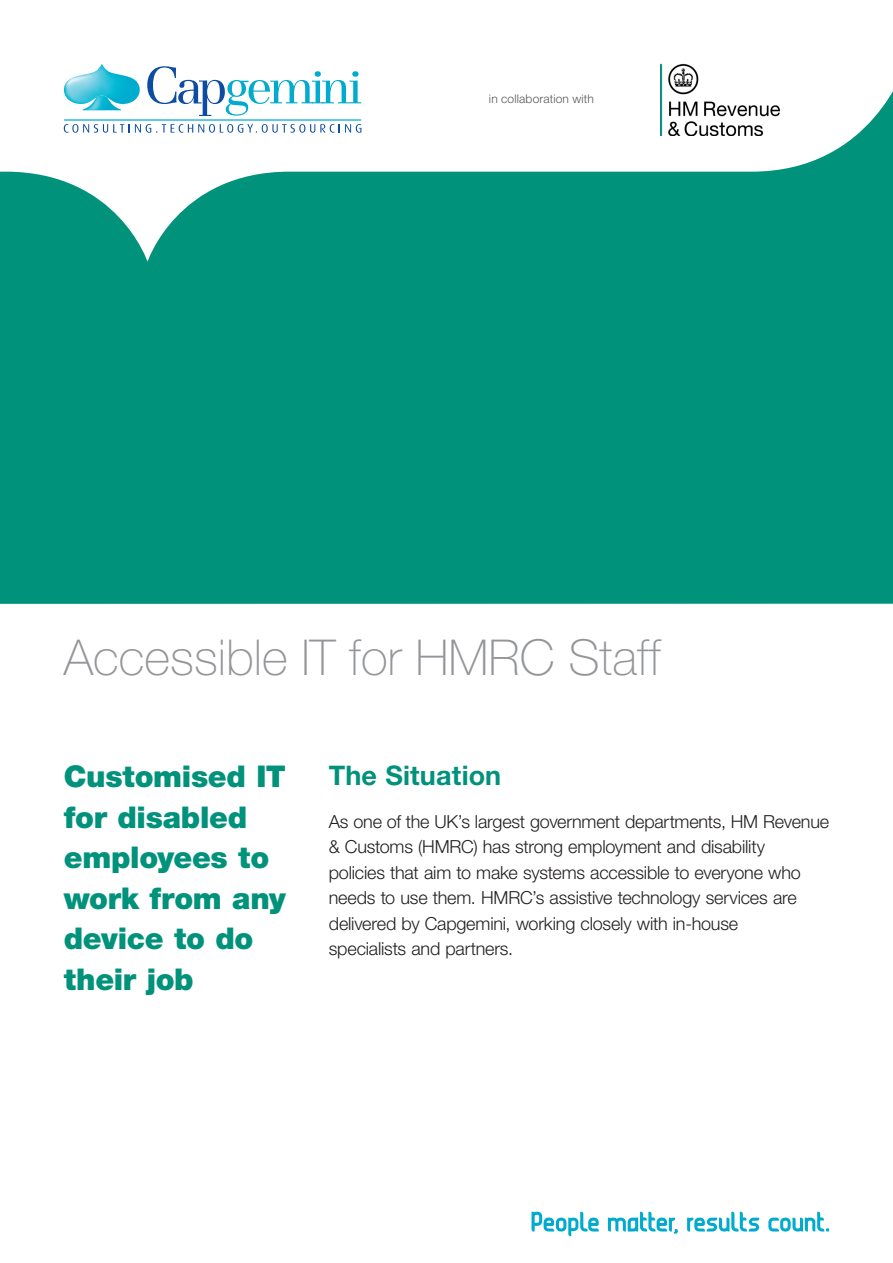
<style>
.page{position:relative;width:893px;height:1263px;background:#fff}
.page>*{position:absolute;margin:0;border:0;box-sizing:border-box;transform-origin:0 0}
.Cover-title{font:100 49.5px "Helvetica Neue LT Std";color:#939598}
.subtitle{font:900 30px/40.5px "Helvetica Neue LT Std";letter-spacing:-.01em;color:#00927a}
.head1{font:700 27px "Helvetica Neue LT Std";letter-spacing:.005em;color:#00927a}
.head1-2{font:300 18px/25.5px "Helvetica Neue LT Std";letter-spacing:-.01em;color:#231f20}
.t1{font:300 12px "Helvetica Neue LT Std";letter-spacing:.015em;color:#57585a}
</style>
<div class="page">
<svg style="left:0;top:64px;width:893px;height:540px;fill:#00927a"></svg>
<svg style="left:532px;top:1212px;width:67px;height:24px"></svg>
<svg style="left:608px;top:1212px;width:70px;height:22px"></svg>
<svg style="left:768px;top:1212px;width:61px;height:19px"></svg>
<svg style="left:687px;top:1212px;width:72px;height:19px"></svg>
<div style="left:608px;top:64px;width:221px;height:72px;background:#fff"></div>
<img style="left:660px;top:64px;width:120px;height:72px">
<p class="t1" style="left:489px;top:92px;width:106px">in collaboration with</p>
<p class="Cover-title" style="left:64px;top:629px;width:599px">Accessible IT for HMRC Staff</p>
<p class="subtitle" style="left:64px;top:756px;width:224px">Customised IT for disabled employees to work from any device to do their job</p>
<p class="head1" style="left:329px;top:759px;width:174px">The Situation</p>
<p class="head1-2" style="left:329px;top:808px;width:502px">As one of the UK’s largest government departments, HM Revenue &amp; Customs (HMRC) has strong employment and disability</p>
<p class="head1-2" style="left:329px;top:859px;width:473px">policies that aim to make systems accessible to everyone who</p>
<p class="head1-2" style="left:329px;top:885px;width:469px">needs to use them. HMRC’s assistive technology services are</p>
<p class="head1-2" style="left:329px;top:910px;width:411px">delivered by Capgemini, working closely with in-house</p>
<p class="head1-2" style="left:329px;top:936px;width:186px">specialists and partners.</p>
</div>
